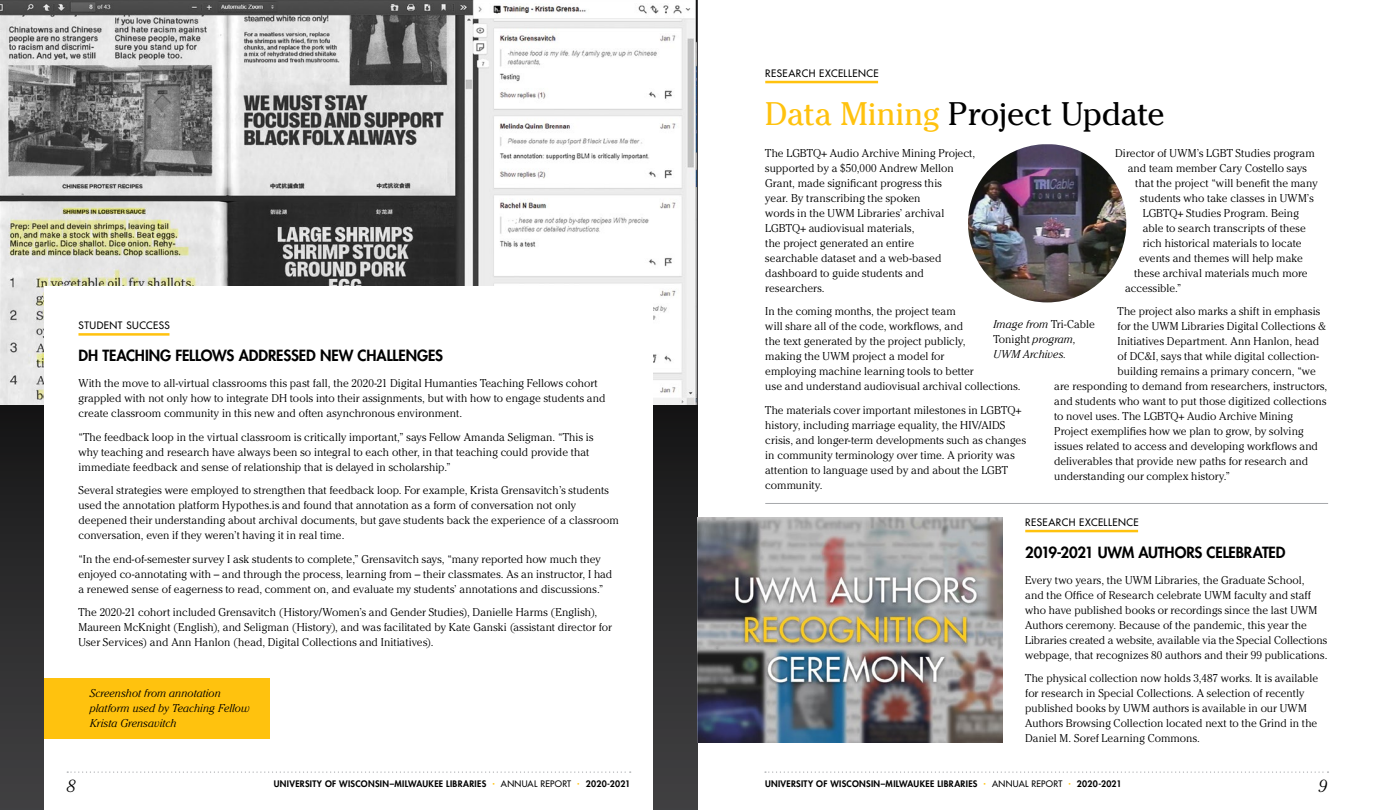
<style>
.page{position:relative;width:1395px;height:810px;background:#fff}
.page>*{position:absolute;margin:0;border:0;box-sizing:border-box;transform-origin:0 0}
.t1{font:32.5px "Cheltenham Std";letter-spacing:-.01em;color:#000}
.t2{font:italic 300 17.5px "Cheltenham Std";color:#000}
.t3{font:800 15px "Futura Std";letter-spacing:-.01em;color:#000}
.t4{font:300 11.25px/15px "Cheltenham Std";color:#000}
.t5{font:italic 300 11.25px/15px "Cheltenham Std";letter-spacing:.005em;color:#000}
.t6{font:500 10px "Futura Std";letter-spacing:.045em;color:#000}
.t7{font:800 8.75px "Futura Std";letter-spacing:.035em;color:#000}
.t8{font:500 8.75px "Futura Std";letter-spacing:.035em;color:#000}
.s1{color:#ffc20e}
.s2{font-style:normal}
</style>
<div class="page">
<img style="left:698px;top:517px;width:305px;height:225px">
<hr style="left:1025px;top:530px;width:113px;height:2px;background:#ffc20e">
<hr style="left:765px;top:81px;width:113px;height:2px;background:#ffc20e">
<img style="left:968px;top:144px;width:158px;height:158px;border-radius:78px">
<hr style="left:765px;top:503px;width:563px;height:1px;background:#a7a9ac">
<svg style="left:0;top:316px;width:698px;height:494px;background:#2c2b2d"></svg>
<img style="left:0;top:0;width:696px;height:405px">
<div style="left:45px;top:287px;width:608px;height:523px;background:#fff"></div>
<hr style="left:78px;top:333px;width:91px;height:3px;background:#ffc20e">
<div style="left:45px;top:678px;width:225px;height:60px;background:#ffc20e"></div>
<svg style="left:67px;top:772px;width:564px;height:1px"></svg>
<svg style="left:765px;top:772px;width:564px;height:1px"></svg>
<p class="t6" style="left:78px;top:319px;width:93px">STUDENT SUCCESS</p>
<h3 class="t3" style="left:78px;top:346px;width:366px">DH TEACHING FELLOWS ADDRESSED NEW CHALLENGES</h3>
<p class="t4" style="left:78px;top:376px;width:528px">With the move to all-virtual classrooms this past fall, the 2020-21 Digital Humanties Teaching Fellows cohort grappled with not only how to integrate DH tools into their assignments, but with how to engage students and create classroom community in this new and often asynchronous environment.</p>
<p class="t4" style="left:78px;top:429px;width:516px">“The feedback loop in the virtual classroom is critically important,” says Fellow Amanda Seligman. “This is why teaching and research have always been so integral to each other, in that teaching could provide that immediate feedback and sense of relationship that is delayed in scholarship.”</p>
<p class="t4" style="left:78px;top:483px;width:542px">Several strategies were employed to strengthen that feedback loop. For example, Krista Grensavitch’s students used the annotation platform Hypothes.is and found that annotation as a form of conversation not only deepened their understanding about archival documents, but gave students back the experience of a classroom conversation, even if they weren’t having it in real time.</p>
<p class="t4" style="left:78px;top:551px;width:535px">“In the end-of-semester survey I ask students to complete,” Grensavitch says, “many reported how much they enjoyed co-annotating with – and through the process, learning from – their classmates. As an instructor, I had a renewed sense of eagerness to read, comment on, and evaluate my students’ annotations and discussions.”</p>
<p class="t4" style="left:78px;top:605px;width:535px">The 2020-21 cohort included Grensavitch (History/Women’s and Gender Studies), Danielle Harms (English),<br>Maureen McKnight (English), and Seligman (History), and was facilitated by Kate Ganski (assistant director for<br>User Services) and Ann Hanlon (head, Digital Collections and Initiatives).</p>
<p class="t5" style="left:90px;top:686px;width:162px">Screenshot from annotation platform used by Teaching Fellow<br>Krista Grensavitch</p>
<p class="t6" style="left:765px;top:67px;width:115px">RESEARCH EXCELLENCE</p>
<h1 class="t1" style="left:765px;top:95px;width:401px"><span class="s1">Data Mining</span> Project Update</h1>
<p class="t4" style="left:765px;top:145px;width:212px">The LGBTQ+ Audio Archive Mining Project, supported by a $50,000 Andrew Mellon Grant, made significant progress this<br>year. By transcribing the spoken<br>words in the UWM Libraries’ archival LGBTQ+ audiovisual materials,<br>the project generated an entire<br>searchable dataset and a web-based dashboard to guide students and researchers.</p>
<p class="t4" style="left:765px;top:304px;width:257px">In the coming months, the project team<br>will share all of the code, workflows, and<br>the text generated by the project publicly,<br>making the UWM project a model for<br>employing machine learning tools to better<br>use and understand audiovisual archival collections.</p>
<p class="t4" style="left:765px;top:402px;width:262px">The materials cover important milestones in LGBTQ+ history, including marriage equality, the HIV/AIDS crisis, and longer-term developments such as changes in community terminology over time. A priority was attention to language used by and about the LGBT community.</p>
<p class="t4" style="left:1115px;top:145px;width:201px">Director of UWM’s LGBT Studies program</p>
<p class="t4" style="left:1128px;top:160px;width:181px">and team member Cary Costello says</p>
<p class="t4" style="left:1135px;top:175px;width:184px">that the project “will benefit the many</p>
<p class="t4" style="left:1140px;top:190px;width:175px">students who take classes in UWM’s</p>
<p class="t4" style="left:1143px;top:205px;width:158px">LGBTQ+ Studies Program. Being</p>
<p class="t4" style="left:1143px;top:220px;width:165px">able to search transcripts of these</p>
<p class="t4" style="left:1143px;top:235px;width:160px">rich historical materials to locate</p>
<p class="t4" style="left:1139px;top:250px;width:165px">events and themes will help make</p>
<p class="t4" style="left:1134px;top:265px;width:175px">these archival materials much more</p>
<p class="t4" style="left:1125px;top:280px;width:58px">accessible.”</p>
<p class="t4" style="left:1118px;top:304px;width:204px">The project also marks a shift in emphasis</p>
<p class="t4" style="left:1118px;top:319px;width:210px">for the UWM Libraries Digital Collections &amp;</p>
<p class="t4" style="left:1118px;top:334px;width:203px">Initiatives Department. Ann Hanlon, head</p>
<p class="t4" style="left:1118px;top:349px;width:203px">of DC&amp;I, says that while digital collection-</p>
<p class="t4" style="left:1118px;top:364px;width:200px">building remains a primary concern, “we</p>
<p class="t4" style="left:1054px;top:379px;width:275px">are responding to demand from researchers, instructors,</p>
<p class="t4" style="left:1054px;top:394px;width:274px">and students who want to put those digitized collections</p>
<p class="t4" style="left:1054px;top:409px;width:240px">to novel uses. The LGBTQ+ Audio Archive Mining</p>
<p class="t4" style="left:1054px;top:424px;width:251px">Project exemplifies how we plan to grow, by solving</p>
<p class="t4" style="left:1054px;top:439px;width:265px">issues related to access and developing workflows and</p>
<p class="t4" style="left:1054px;top:454px;width:256px">deliverables that provide new paths for research and</p>
<p class="t4" style="left:1054px;top:469px;width:177px">understanding our complex history.”</p>
<p class="t5" style="left:994px;top:317px;width:103px">Image from <span class="s2">Tri-Cable<br>Tonight</span> program,<br>UWM Archives.</p>
<p class="t6" style="left:1025px;top:516px;width:115px">RESEARCH EXCELLENCE</p>
<h3 class="t3" style="left:1025px;top:543px;width:262px">2019-2021 UWM AUTHORS CELEBRATED</h3>
<p class="t4" style="left:1025px;top:573px;width:304px">Every two years, the UWM Libraries, the Graduate School,<br>and the Office of Research celebrate UWM faculty and staff who have published books or recordings since the last UWM Authors ceremony. Because of the pandemic, this year the Libraries created a website, available via the Special Collections webpage, that recognizes 80 authors and their 99 publications.</p>
<p class="t4" style="left:1025px;top:671px;width:294px">The physical collection now holds 3,487 works. It is available for research in Special Collections. A selection of recently published books by UWM authors is available in our UWM Authors Browsing Collection located next to the Grind in the Daniel M. Soref Learning Commons.</p>
<h2 class="t2" style="left:67px;top:776px;width:11px">8</h2>
<h2 class="t2" style="left:1318px;top:776px;width:11px">9</h2>
<p class="t7" style="left:274px;top:779px;width:214px">UNIVERSITY OF WISCONSIN–MILWAUKEE LIBRARIES</p>
<p class="t8" style="left:501px;top:779px;width:72px">ANNUAL REPORT</p>
<p class="t7" style="left:586px;top:779px;width:46px">2020-2021</p>
<p class="t7" style="left:765px;top:779px;width:214px">UNIVERSITY OF WISCONSIN–MILWAUKEE LIBRARIES</p>
<p class="t8" style="left:992px;top:779px;width:72px">ANNUAL REPORT</p>
<p class="t7" style="left:1077px;top:779px;width:46px">2020-2021</p>
</div>
